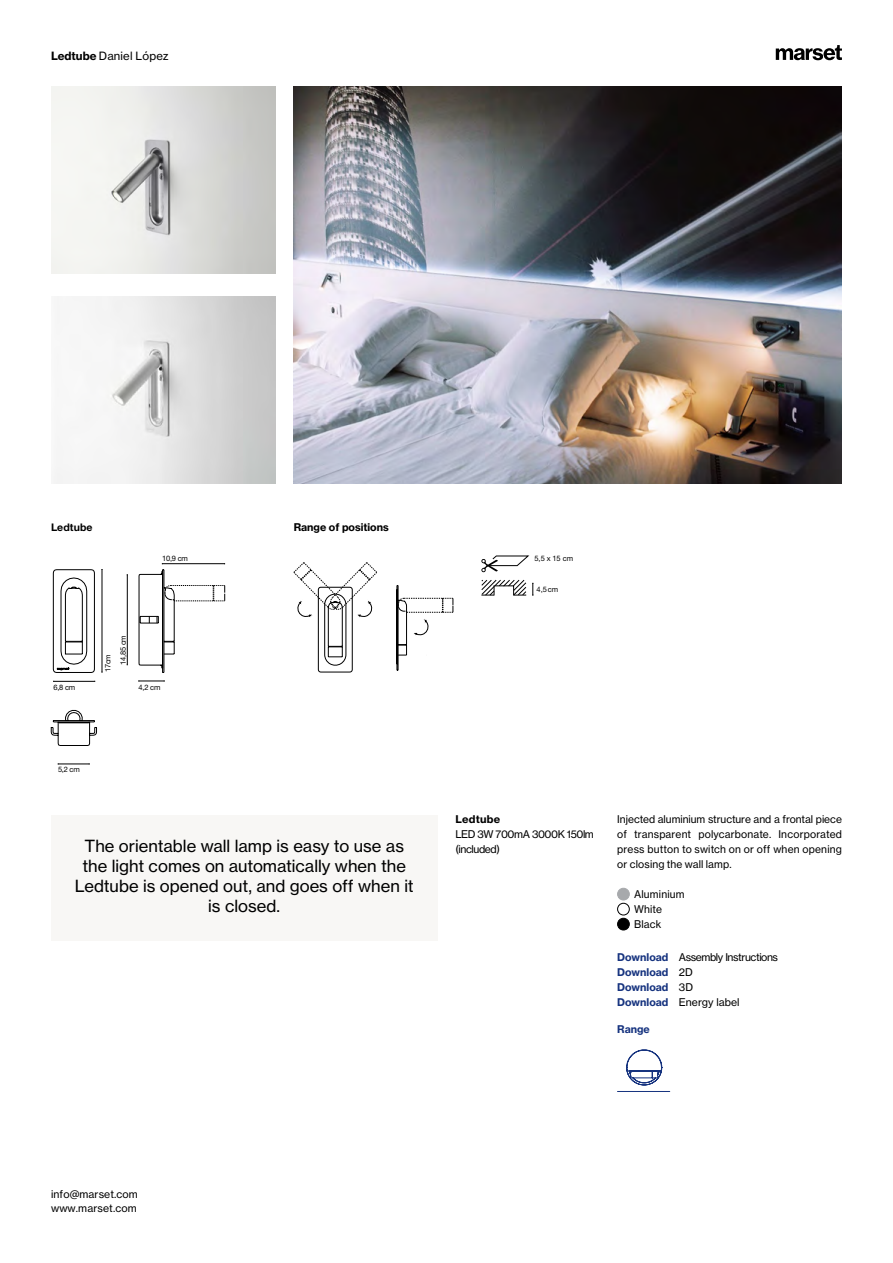
<style>
.page{position:relative;width:893px;height:1263px;background:#fff}
.page>*{position:absolute;margin:0;border:0;box-sizing:border-box;transform-origin:0 0}
.t1{font:16.5px/20.2px "N Haas Grotesk TX Pro 55 Rg";color:#000;text-align:center}
.t2{font:11.25px "N Haas Grotesk TX Pro 55 Rg";letter-spacing:.015em;color:#000}
.t3{font:10.5px/15px "N Haas Grotesk TX Pro 55 Rg";letter-spacing:.01em;color:#000}
.t4{font:10.5px "N Haas Grotesk TX Pro 55 Rg";letter-spacing:-.04em;color:#000}
.t5{font:10.5px/15px "N Haas Grotesk TX Pro 75 Bd";color:#16337f}
.t6{font:10.5px "N Haas Grotesk TX Pro 75 Bd";color:#000}
.t7{font:10.5px "N Haas Grotesk TX Pro 75 Bd";letter-spacing:.02em;color:#000}
.t8{font:700 10.5px "Helvetica Neue LT Std";letter-spacing:.01em;color:#000}
.t9{font:7.5px/15px "Helvetica Neue LT Std";letter-spacing:-.03em;color:#000}
.s1{font-family:"N Haas Grotesk TX Pro 75 Bd"}
.s2{font-family:"N Haas Grotesk TX Pro 75 Bd";color:#16337f}
.s3{font-family:"N Haas Grotesk TX Pro 55 Rg";color:#000}
</style>
<div class="page">
<div style="left:618px;top:888px;width:11px;height:12px;background:#a7a9ac;border-radius:50%"></div>
<div style="left:617px;top:888px;width:13px;height:12px;border:1px solid #a7a9ac;border-radius:50%"></div>
<div style="left:617px;top:903px;width:13px;height:12px;border:1px solid #000;border-radius:50%"></div>
<div style="left:618px;top:918px;width:11px;height:12px;background:#000;border-radius:50%"></div>
<div style="left:617px;top:918px;width:13px;height:12px;border:1px solid #000;border-radius:50%"></div>
<div style="left:51px;top:815px;width:386px;height:126px;background:#f8f7f5"></div>
<img style="left:294px;top:87px;width:548px;height:396px">
<svg style="left:776px;top:45px;width:66px;height:15px"></svg>
<img style="left:54px;top:296px;width:222px;height:187px">
<img style="left:51px;top:87px;width:225px;height:187px">
<svg style="left:396px;top:585px;width:58px;height:86px"></svg>
<svg style="left:293px;top:562px;width:84px;height:110px"></svg>
<svg style="left:51px;top:563px;width:174px;height:183px"></svg>
<hr style="left:58px;top:764px;width:31px;height:1px;background:#000">
<svg style="left:481px;top:555px;width:48px;height:17px"></svg>
<svg style="left:481px;top:579px;width:53px;height:17px"></svg>
<hr style="left:617px;top:1091px;width:53px;height:1px;background:#16337f">
<svg style="left:626px;top:1049px;width:37px;height:37px"></svg>
<p class="t2" style="left:51px;top:49px;width:119px"><span class="s1">Ledtube</span> Daniel López</p>
<p class="t8" style="left:51px;top:520px;width:43px">Ledtube</p>
<p class="t6" style="left:294px;top:521px;width:97px">Range of positions</p>
<p class="t9" style="left:100px;top:665px;width:31px;text-indent:-7px;rotate:-90deg">17cm<br>14,85 cm</p>
<p class="t9" style="left:162px;top:551px;width:27px">10,9 cm</p>
<p class="t9" style="left:54px;top:679px;width:23px">6,8 cm</p>
<p class="t9" style="left:139px;top:679px;width:23px">4,2 cm</p>
<p class="t9" style="left:534px;top:551px;width:40px">5,5 x 15 cm</p>
<p class="t9" style="left:537px;top:581px;width:23px">4,5cm</p>
<p class="t9" style="left:58px;top:762px;width:23px">5,2 cm</p>
<p class="t7" style="left:455px;top:813px;width:46px">Ledtube</p>
<p class="t4" style="left:455px;top:828px;width:140px">LED 3W 700mA 3000K 150lm</p>
<h1 class="t1" style="left:84px;top:835px;width:321px">The orientable wall lamp is easy to use as</h1>
<p class="t4" style="left:455px;top:843px;width:46px">(included)</p>
<h1 class="t1" style="left:75px;top:856px;width:341px">the light comes on automatically when the<br>Ledtube is opened out, and goes off when it is closed.</h1>
<p class="t3" style="left:617px;top:812px;width:226px;text-align:justify">Injected aluminium structure and a frontal piece of transparent polycarbonate. Incorporated press button to switch on or off when opening or closing the wall lamp.</p>
<p class="t3" style="left:634px;top:887px;width:52px">Aluminium<br>White<br>Black</p>
<p class="t4" style="left:617px;top:951px;width:162px"><span class="s2">Download</span> Assembly Instructions</p>
<p class="t5" style="left:617px;top:965px;width:77px">Download <span class="s3">2D<br></span>Download <span class="s3">3D</span></p>
<p class="t3" style="left:617px;top:995px;width:124px"><span class="s2">Download</span> Energy label</p>
<p class="t5" style="left:617px;top:1021px;width:34px">Range</p>
<p class="t3" style="left:51px;top:1188px;width:88px;line-height:13.5px">info@marset.com www.marset.com</p>
</div>
